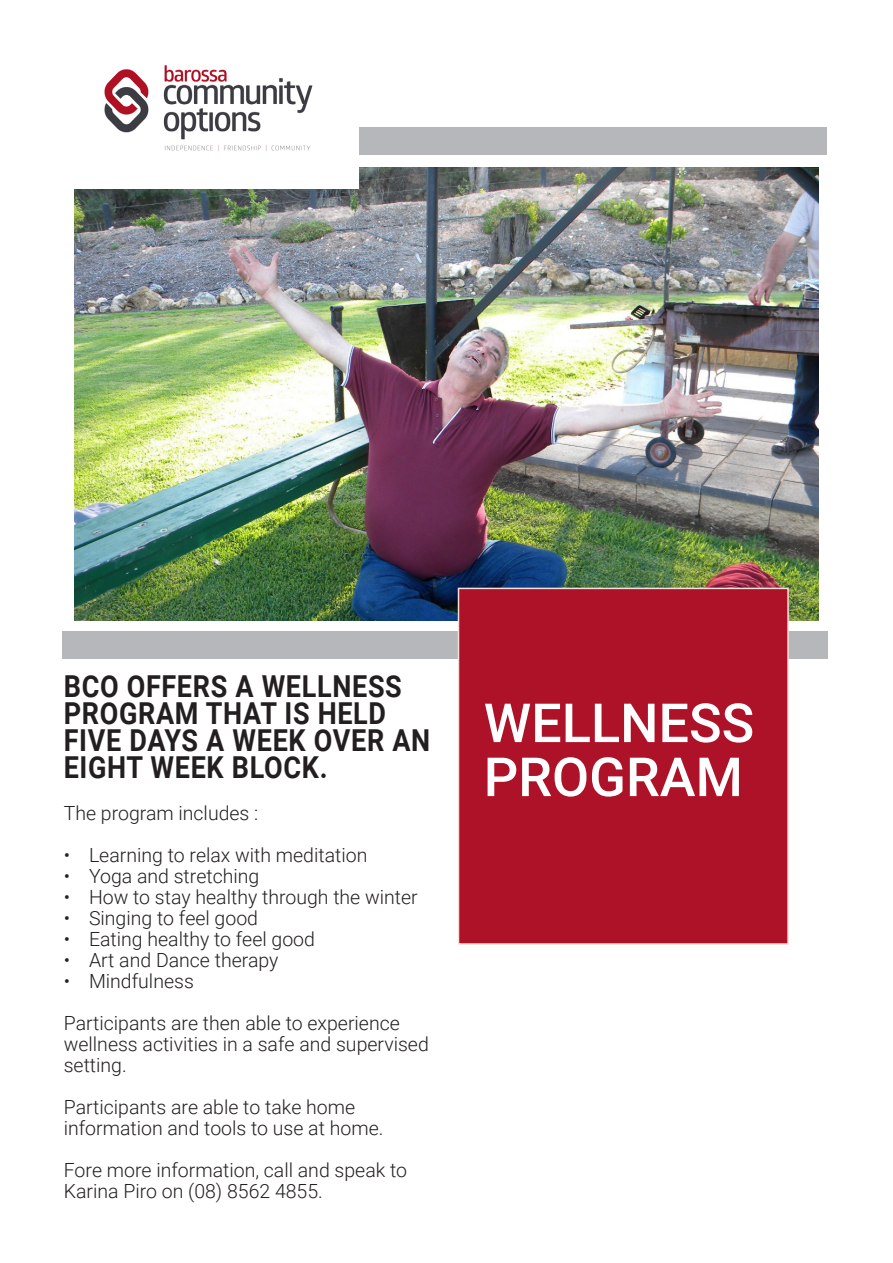
<style>
.page{position:relative;width:893px;height:1263px;background:#fff}
.page>*{position:absolute;margin:0;border:0;box-sizing:border-box;transform-origin:0 0}
.Heading_2__align_lef{font:500 54px/54px "Roboto";color:#fff}
.Subtitle__align_left{font:700 30.3px/27px "Roboto";letter-spacing:.025em;color:#231f20;scale:.89 1}
.Body_Text__align_lef{font:300 19.5px/21px "Roboto";color:#231f20}
</style>
<div class="page">
<img style="left:74px;top:168px;width:744px;height:453px">
<div style="left:62px;top:631px;width:765px;height:27px;background:#b6b7bb"></div>
<div style="left:458px;top:588px;width:331px;height:357px;background:#ae1229;border:2px solid #f4e1db"></div>
<div style="left:61px;top:128px;width:765px;height:27px;background:#b6b7bb"></div>
<img style="left:61px;top:65px;width:298px;height:123px">
<p class="Subtitle__align_left" style="left:64px;top:672px;width:413px">BCO OFFERS A WELLNESS<br>PROGRAM THAT IS HELD<br>FIVE DAYS A WEEK OVER AN<br>EIGHT WEEK BLOCK.</p>
<p class="Body_Text__align_lef" style="left:64px;top:802px;width:196px">The program includes :</p>
<p class="Body_Text__align_lef" style="left:64px;top:844px;width:305px">• Learning to relax with meditation</p>
<p class="Body_Text__align_lef" style="left:64px;top:865px;width:197px">• Yoga and stretching</p>
<p class="Body_Text__align_lef" style="left:64px;top:886px;width:356px">• How to stay healthy through the winter</p>
<p class="Body_Text__align_lef" style="left:64px;top:907px;width:196px">• Singing to feel good</p>
<p class="Body_Text__align_lef" style="left:64px;top:928px;width:253px">• Eating healthy to feel good</p>
<p class="Body_Text__align_lef" style="left:64px;top:949px;width:216px">• Art and Dance therapy</p>
<p class="Body_Text__align_lef" style="left:64px;top:970px;width:132px">• Mindfulness</p>
<p class="Body_Text__align_lef" style="left:64px;top:1012px;width:367px">Participants are then able to experience wellness activities in a safe and supervised setting.</p>
<p class="Body_Text__align_lef" style="left:64px;top:1096px;width:321px">Participants are able to take home information and tools to use at home.</p>
<p class="Body_Text__align_lef" style="left:64px;top:1159px;width:345px">Fore more information, call and speak to<br>Karina Piro on (08) 8562 4855.</p>
<p class="Heading_2__align_lef" style="left:484px;top:694px;width:272px">WELLNESS<br>PROGRAM</p>
</div>
